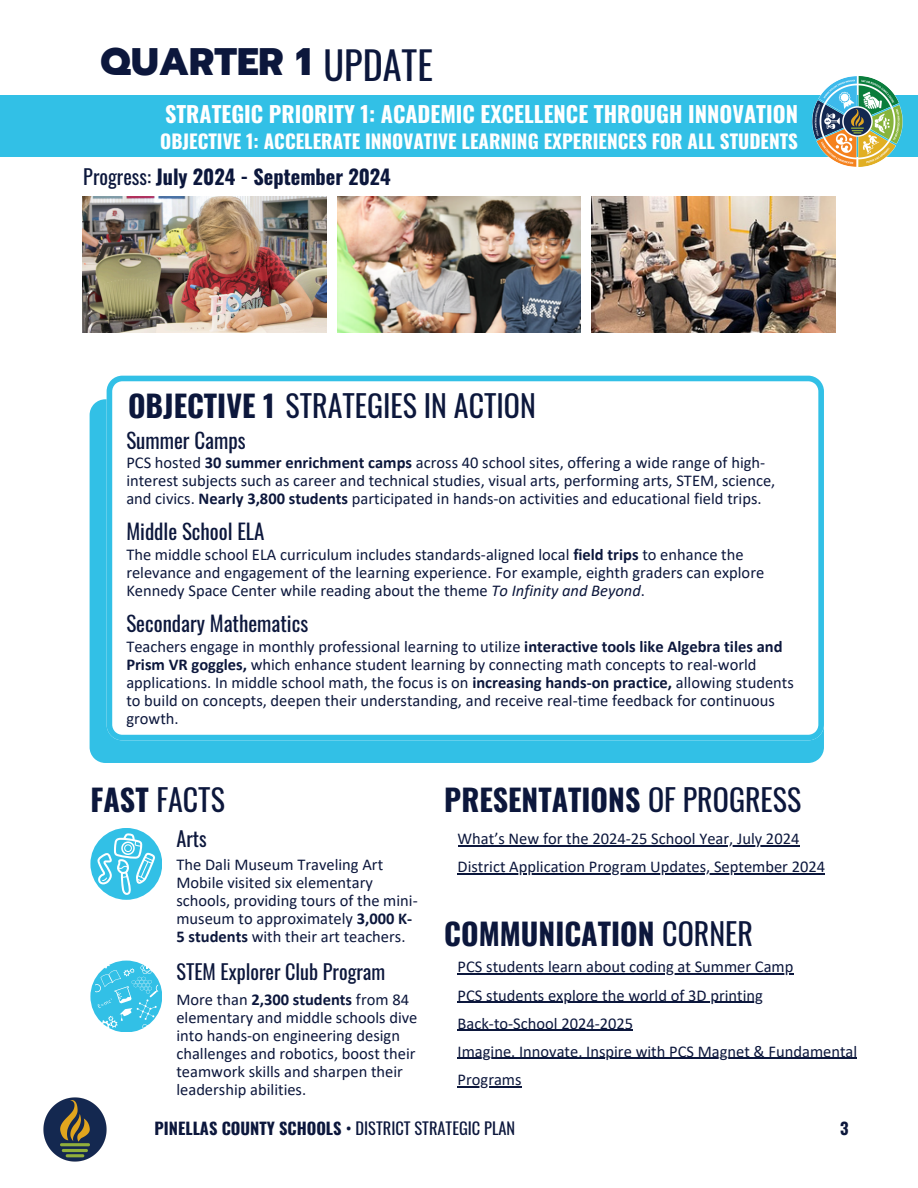
<style>
.page{position:relative;width:918px;height:1188px;background:#fff}
.page>*{position:absolute;margin:0;border:0;box-sizing:border-box;transform-origin:0 0}
.t1{font:800 38.25px "Prompt";color:#0c173c}
.t2{font:38.25px "Oswald";color:#0c173c}
.t3{font:700 30px "Oswald";color:#0c173c}
.t4{font:30px "Oswald";color:#0c173c}
.t5{font:700 22.05px "Oswald";color:#fff}
.t6{font:21px "Oswald";color:#0c173c}
.t7{font:700 20.25px "Oswald";color:#0c173c}
.t8{font:20.25px "Oswald";color:#0c173c}
.t9{font:700 19.05px "Oswald";color:#fff}
.t10{font:16.5px/18px "Calibri";color:#0c173c}
.t11{font:16.5px "Oswald";color:#0c173c}
.t12{font:700 16.5px "Oswald";color:#0c173c}
.s1{font-weight:400}
.s2{font-weight:700}
.s3{font-style:italic}
</style>
<div class="page">
<img style="left:338px;top:196px;width:243px;height:137px">
<img style="left:592px;top:196px;width:244px;height:137px">
<img style="left:82px;top:196px;width:244px;height:137px">
<div style="left:90px;top:399px;width:734px;height:364px;background:#32c0e6"></div>
<svg style="left:107px;top:376px;width:717px;height:364px"></svg>
<img style="left:43px;top:1097px;width:64px;height:65px">
<div style="left:0;top:95px;width:918px;height:62px;background:#32c0e6"></div>
<img style="left:812px;top:76px;width:91px;height:91px">
<div style="left:90px;top:828px;width:72px;height:72px;background:#32c0e6;border-radius:50%"></div>
<svg style="left:97px;top:833px;width:58px;height:62px"></svg>
<div style="left:90px;top:961px;width:72px;height:71px;background:#32c0e6;border-radius:50%"></div>
<svg style="left:95px;top:965px;width:63px;height:63px"></svg>
<hr style="left:466px;top:974px;width:328px;height:1px;background:#0c173c">
<hr style="left:458px;top:1002px;width:305px;height:1px;background:#0c173c">
<hr style="left:458px;top:1030px;width:175px;height:1px;background:#0c173c">
<hr style="left:458px;top:1058px;width:399px;height:1px;background:#0c173c">
<hr style="left:458px;top:1086px;width:64px;height:1px;background:#0c173c">
<hr style="left:458px;top:845px;width:341px;height:1px;background:#0c173c">
<hr style="left:458px;top:873px;width:367px;height:2px;background:#0c173c">
<h6 class="t1" style="left:101px;top:34px;width:212px">QUARTER 1</h6>
<p class="t2" style="left:324px;top:35px;width:111px">UPDATE</p>
<h6 class="t5" style="left:165px;top:97px;width:634px">STRATEGIC PRIORITY 1: ACADEMIC EXCELLENCE THROUGH INNOVATION</h6>
<p class="t9" style="left:160px;top:126px;width:639px">OBJECTIVE 1: ACCELERATE INNOVATIVE LEARNING EXPERIENCES FOR ALL STUDENTS</p>
<p class="t7" style="left:83px;top:161px;width:309px"><span class="s1">Progress:</span> July 2024 - September 2024</p>
<p class="t4" style="left:128px;top:382px;width:409px"><span class="s2">OBJECTIVE 1</span> STRATEGIES IN ACTION</p>
<h6 class="t6" style="left:126px;top:424px;width:121px">Summer Camps</h6>
<p class="t10" style="left:126px;top:455px;width:651px">PCS hosted <span class="s2">30 summer enrichment camps</span> across 40 school sites, offering a wide range of high&shy;interest subjects such as career and technical studies, visual arts, performing arts, STEM, science, and civics. <span class="s2">Nearly 3,800 students</span> participated in hands-on activities and educational field trips.</p>
<h6 class="t6" style="left:126px;top:515px;width:140px">Middle School ELA</h6>
<p class="t10" style="left:126px;top:547px;width:639px">The middle school ELA curriculum includes standards-aligned local <span class="s2">field trips</span> to enhance the relevance and engagement of the learning experience. For example, eighth graders can explore<br>Kennedy Space Center while reading about the theme <span class="s3">To Infinity and Beyond</span>.</p>
<h3 class="t6" style="left:126px;top:607px;width:183px">Secondary Mathematics</h3>
<h4 class="t10" style="left:126px;top:639px;width:669px">Teachers engage in monthly professional learning to utilize <span class="s2">interactive tools like Algebra tiles and Prism VR goggles,</span> which enhance student learning by connecting math concepts to real-world applications. In middle school math, the focus is on <span class="s2">increasing hands-on practice,</span> allowing students to build on concepts, deepen their understanding, and receive real-time feedback for continuous growth.</h4>
<h6 class="t4" style="left:90px;top:776px;width:136px"><span class="s2">FAST</span> FACTS</h6>
<h4 class="t3" style="left:444px;top:776px;width:358px">PRESENTATIONS <span class="s1">OF PROGRESS</span></h4>
<h1 class="t8" style="left:176px;top:823px;width:32px">Arts</h1>
<h2 class="t10" style="left:176px;top:857px;width:243px">The Dali Museum Traveling Art Mobile visited six elementary schools, providing tours of the mini&shy;museum to approximately <span class="s2">3,000 K-5 students</span> with their art teachers.</h2>
<p class="t8" style="left:176px;top:956px;width:210px">STEM Explorer Club Program</p>
<h5 class="t10" style="left:176px;top:992px;width:243px">More than <span class="s2">2,300 students</span> from 84 elementary and middle schools dive into hands-on engineering design challenges and robotics, boost their teamwork skills and sharpen their leadership abilities.</h5>
<p class="t11" style="left:155px;top:1115px;width:362px"><span class="s2">PINELLAS COUNTY SCHOOLS</span> • DISTRICT STRATEGIC PLAN</p>
<p class="t10" style="left:458px;top:831px;width:343px">What’s New for the 2024-25 School Year, July 2024</p>
<p class="t10" style="left:458px;top:859px;width:369px">District Application Program Updates, September 2024</p>
<p class="t3" style="left:444px;top:910px;width:310px">COMMUNICATION <span class="s1">CORNER</span></p>
<p class="t10" style="left:458px;top:959px;width:337px">PCS students learn about coding at Summer Camp</p>
<p class="t10" style="left:458px;top:987px;width:307px">PCS students explore the world of 3D printing</p>
<h4 class="t10" style="left:458px;top:1016px;width:177px">Back-to-School 2024-2025</h4>
<p class="t10" style="left:458px;top:1044px;width:401px">Imagine. Innovate. Inspire with PCS Magnet &amp; Fundamental</p>
<p class="t10" style="left:458px;top:1072px;width:65px">Programs</p>
<h4 class="t12" style="left:840px;top:1115px;width:10px">3</h4>
</div>
